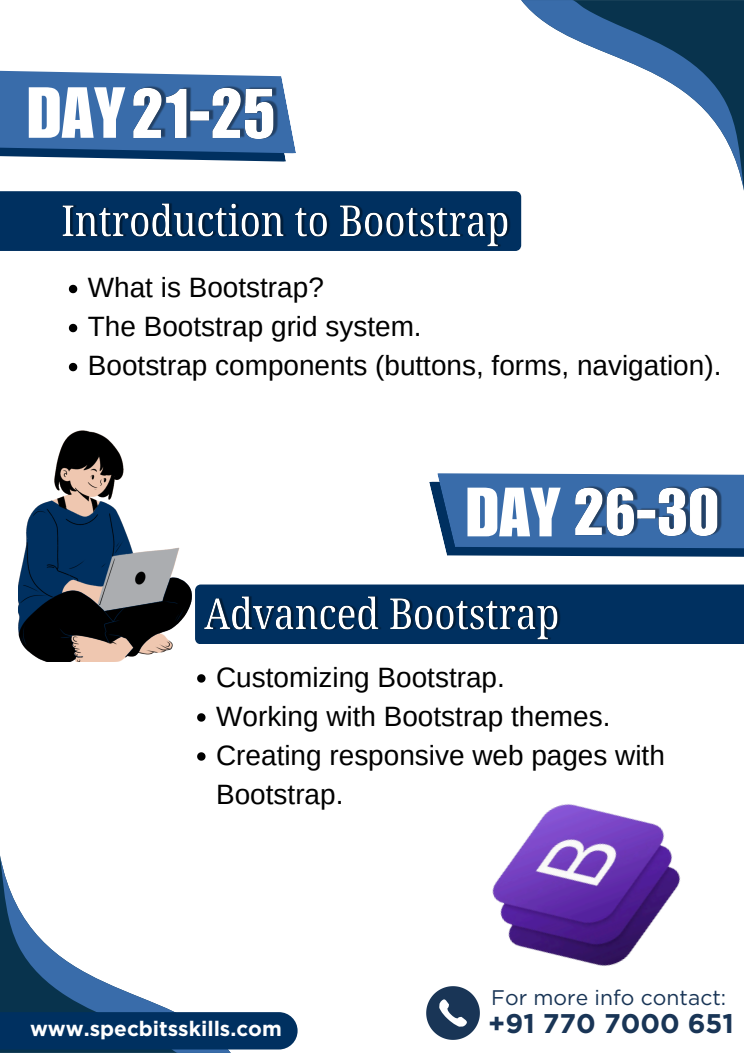
<style>
.page{position:relative;width:744px;height:1053px;background:#fff}
.page>*{position:absolute;margin:0;border:0;box-sizing:border-box;transform-origin:0 0}
.t1{font:70.68px "Impact LT Std";color:#fff}
.t2{font:68.16px "Impact LT Std";color:#fff}
.t3{font:27.96px/39px "Arimo";color:#000}
.t4{font:700 26.96px "Gotham";color:#193556}
.t5{font:21.12px "Gotham";color:#193556}
.t6{font:700 20.84px "Gotham";color:#fff}
</style>
<div class="page">
<svg style="left:0;top:979px;width:231px;height:73px"></svg>
<svg style="left:0;top:856px;width:98px;height:123px"></svg>
<svg style="left:521px;top:0;width:223px;height:71px"></svg>
<svg style="left:648px;top:71px;width:96px;height:120px"></svg>
<svg style="left:0;top:70px;width:296px;height:91px;background:#4f7bae"></svg>
<div style="left:0;top:191px;width:521px;height:60px;background:#003060"></div>
<svg style="left:429px;top:473px;width:315px;height:83px;background:#3f6ea5"></svg>
<div style="left:195px;top:584px;width:549px;height:60px;background:#003060"></div>
<svg style="left:426px;top:986px;width:54px;height:53px"></svg>
<div style="left:0;top:1011px;width:298px;height:38px;background:#003060"></div>
<svg style="left:197px;top:674px;width:9px;height:8px"></svg>
<svg style="left:197px;top:713px;width:9px;height:8px"></svg>
<svg style="left:197px;top:752px;width:9px;height:8px"></svg>
<img style="left:456px;top:804px;width:225px;height:203px">
<svg style="left:18px;top:430px;width:173px;height:232px"></svg>
<img style="left:132px;top:85px;width:147px;height:72px">
<img style="left:62px;top:191px;width:449px;height:57px">
<svg style="left:69px;top:285px;width:8px;height:8px"></svg>
<svg style="left:69px;top:324px;width:8px;height:8px"></svg>
<svg style="left:69px;top:363px;width:8px;height:8px"></svg>
<img style="left:574px;top:484px;width:150px;height:69px">
<img style="left:205px;top:584px;width:356px;height:57px">
<p class="t1" style="left:27px;top:87px;width:100px">DAY</p>
<p class="t3" style="left:88px;top:268px;width:238px">What is Bootstrap?</p>
<p class="t3" style="left:88px;top:307px;width:335px">The Bootstrap grid system.</p>
<p class="t3" style="left:88px;top:346px;width:635px">Bootstrap components (buttons, forms, navigation).</p>
<p class="t2" style="left:466px;top:487px;width:96px">DAY</p>
<h1 class="t3" style="left:216px;top:657px;width:290px">Customizing Bootstrap.</h1>
<p class="t3" style="left:216px;top:696px;width:396px">Working with Bootstrap themes.</p>
<p class="t3" style="left:216px;top:735px;width:450px">Creating responsive web pages with<br>Bootstrap.</p>
<p class="t6" style="left:30px;top:1015px;width:253px">www.specbitsskills.com</p>
<p class="t5" style="left:491px;top:984px;width:236px">For more info contact:</p>
<p class="t4" style="left:488px;top:1006px;width:247px">+91 770 7000 651</p>
</div>
